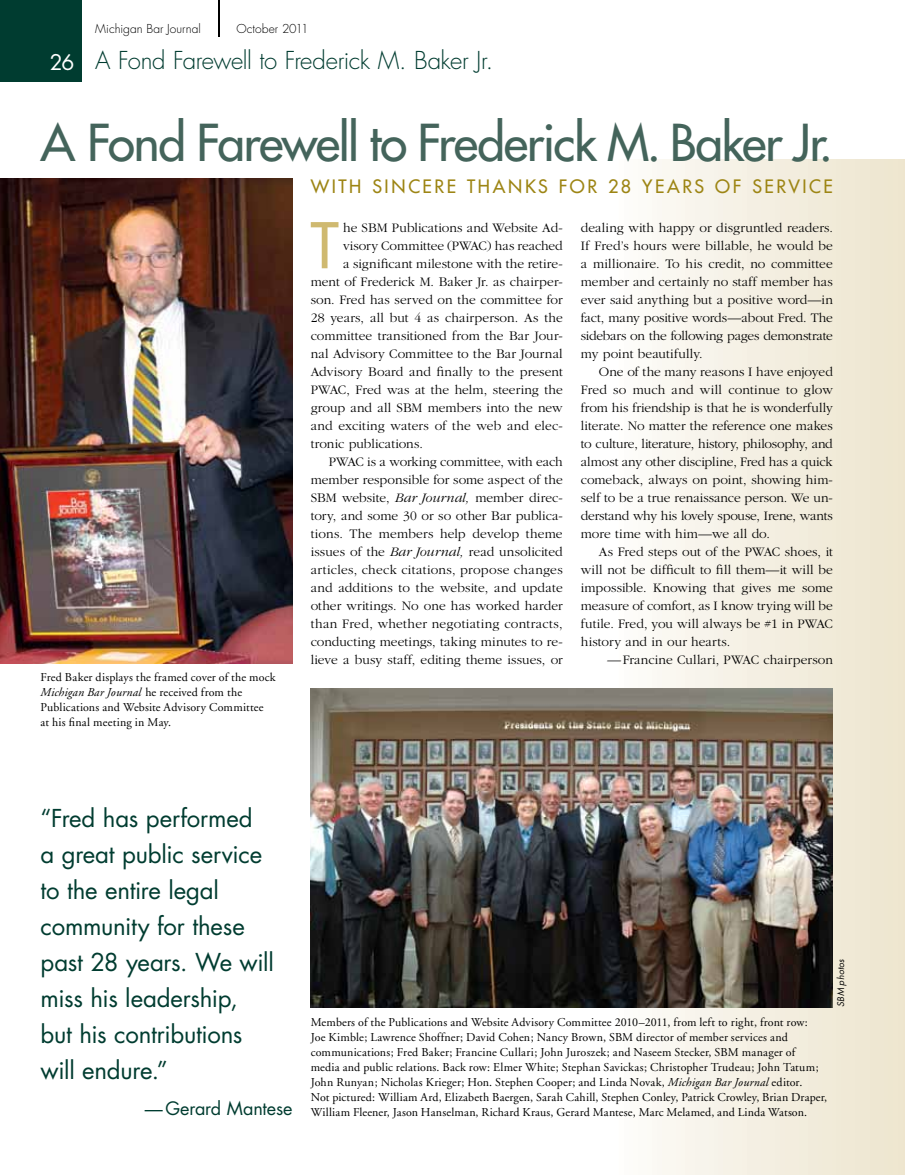
<style>
.page{position:relative;width:905px;height:1175px;background:#fff}
.page>*{position:absolute;margin:0;border:0;box-sizing:border-box;transform-origin:0 0}
.t1{font:61.2px "Futura";color:#cfb970}
.t2{font:49.5px "Futura";letter-spacing:-.03em;color:#44645b}
.t3{font:24px/36px "Futura";letter-spacing:-.01em;color:#003c30}
.t4{font:300 24px "Futura";letter-spacing:-.02em;color:#003c30}
.t5{font:18px "Futura";letter-spacing:.145em;color:#9d8514}
.t6{font:18px "Futura";letter-spacing:-.005em;color:#003c30}
.t7{font:300 13.5px/18px "Garamond";letter-spacing:.005em;color:#000;text-align:justify}
.t8{font:300 13.5px "Garamond";letter-spacing:.025em;color:#000}
.t9{font:12px/15px "Adobe Garamond";letter-spacing:.01em;color:#000}
.t10{font:300 12px "Futura";letter-spacing:.005em;color:#000}
.t11{font:italic 9px "Futura";color:#000}
.s1{font-weight:400;font-size:21px;color:#fff}
.s2{font-style:italic}
</style>
<div class="page">
<hr style="left:218px;top:0;width:2px;height:37px;background:#000">
<div style="left:0;top:0;width:82px;height:82px;background:#003c30"></div>
<div style="left:618px;top:160px;width:286px;height:1014px;background:linear-gradient(to right,#fdfcf9,#ece4cd)"></div>
<img style="left:0;top:178px;width:292px;height:485px">
<img style="left:310px;top:688px;width:522px;height:319px">
<p class="t10" style="left:95px;top:21px;width:107px">Michigan Bar Journal</p>
<p class="t10" style="left:236px;top:21px;width:74px">October 2011</p>
<h3 class="t4" style="left:50px;top:45px;width:445px"><span class="s1">26</span> A Fond Farewell to Frederick M. Baker Jr.</h3>
<h2 class="t2" style="left:40px;top:110px;width:794px">A Fond Farewell to Frederick M. Baker Jr.</h2>
<p class="t9" style="left:40px;top:670px;width:236px">Fred Baker displays the framed cover of the mock <span class="s2">Michigan Bar Journal</span> he received from the Publications and Website Advisory Committee<br>at his final meeting in May.</p>
<h3 class="t5" style="left:310px;top:174px;width:523px">WITH SINCERE THANKS FOR 28 YEARS OF SERVICE</h3>
<p class="t7" style="left:580px;top:219px;width:254px">dealing with happy or disgruntled readers.<br>If Fred’s hours were billable, he would be a millionaire. To his credit, no committee member and certainly no staff member has ever said anything but a positive word—in fact, many positive words—about Fred. The sidebars on the following pages demonstrate my point beautifully.</p>
<p class="t7" style="left:580px;top:363px;width:253px;text-indent:18px">One of the many reasons I have enjoyed Fred so much and will continue to glow from his friendship is that he is wonderfully literate. No matter the reference one makes to culture, literature, history, philosophy, and almost any other discipline, Fred has a quick comeback, always on point, showing him&shy;self to be a true renaissance person. We un&shy;derstand why his lovely spouse, Irene, wants more time with him—we all do.</p>
<p class="t7" style="left:580px;top:543px;width:254px;text-indent:18px">As Fred steps out of the PWAC shoes, it will not be difficult to fill them—it will be impossible. Knowing that gives me some measure of comfort, as I know trying will be futile. Fred, you will always be #1 in PWAC history and in our hearts.</p>
<p class="t7" style="left:607px;top:651px;width:227px">— Francine Cullari, PWAC chairperson</p>
<h1 class="t1" style="left:310px;top:206px;width:29px">T</h1>
<p class="t7" style="left:343px;top:219px;width:221px">he SBM Publications and Website Ad-</p>
<p class="t7" style="left:343px;top:237px;width:221px">visory Committee (PWAC) has reached</p>
<p class="t7" style="left:343px;top:255px;width:221px">a significant milestone with the retire-</p>
<p class="t7" style="left:311px;top:273px;width:253px">ment of Frederick M. Baker Jr. as chairper-</p>
<p class="t7" style="left:311px;top:291px;width:253px">son. Fred has served on the committee for</p>
<p class="t7" style="left:311px;top:309px;width:253px">28 years, all but 4 as chairperson. As the</p>
<p class="t7" style="left:311px;top:327px;width:253px">committee transitioned from the Bar Jour-</p>
<p class="t7" style="left:311px;top:345px;width:253px">nal Advisory Committee to the Bar Journal</p>
<p class="t7" style="left:311px;top:363px;width:253px">Advisory Board and finally to the present</p>
<p class="t7" style="left:311px;top:381px;width:253px">PWAC, Fred was at the helm, steering the</p>
<p class="t7" style="left:311px;top:399px;width:254px">group and all SBM members into the new</p>
<p class="t7" style="left:311px;top:417px;width:253px">and exciting waters of the web and elec-</p>
<p class="t7" style="left:311px;top:435px;width:114px">tronic publications.</p>
<p class="t7" style="left:329px;top:453px;width:235px">PWAC is a working committee, with each</p>
<p class="t7" style="left:311px;top:471px;width:254px">member responsible for some aspect of the</p>
<p class="t7" style="left:311px;top:489px;width:253px">SBM website, <span class="s2">Bar Journal,</span> member direc-</p>
<p class="t7" style="left:311px;top:507px;width:253px">tory, and some 30 or so other Bar publica-</p>
<p class="t7" style="left:311px;top:525px;width:253px">tions. The members help develop theme</p>
<p class="t7" style="left:311px;top:543px;width:253px">issues of the <span class="s2">Bar Journal,</span> read unsolicited</p>
<p class="t8" style="left:311px;top:563px;width:253px">articles, check citations, propose changes</p>
<p class="t7" style="left:311px;top:579px;width:253px">and additions to the website, and update</p>
<p class="t7" style="left:311px;top:597px;width:253px">other writings. No one has worked harder</p>
<p class="t8" style="left:311px;top:617px;width:253px">than Fred, whether negotiating contracts,</p>
<p class="t7" style="left:311px;top:633px;width:253px">conducting meetings, taking minutes to re-</p>
<p class="t7" style="left:311px;top:651px;width:253px">lieve a busy staff, editing theme issues, or</p>
<h3 class="t3" style="left:40px;top:800px;width:235px">“Fred has performed<br>a great public service to the entire legal community for these past 28 years. We will miss his leadership, but his contributions will endure.”</h3>
<h3 class="t6" style="left:145px;top:1096px;width:149px">—Gerard Mantese</h3>
<p class="t9" style="left:310px;top:1015px;width:518px">Members of the Publications and Website Advisory Committee 2010–2011, from left to right, front row:<br>Joe Kimble; Lawrence Shoffner; David Cohen; Nancy Brown, SBM director of member services and communications; Fred Baker; Francine Cullari; John Juroszek; and Naseem Stecker, SBM manager of<br>media and public relations. Back row: Elmer White; Stephan Savickas; Christopher Trudeau; John Tatum; John Runyan; Nicholas Krieger; Hon. Stephen Cooper; and Linda Novak, <span class="s2">Michigan Bar Journal</span> editor.<br>Not pictured: William Ard, Elizabeth Baergen, Sarah Cahill, Stephen Conley, Patrick Crowley, Brian Draper, William Fleener, Jason Hanselman, Richard Kraus, Gerard Mantese, Marc Melamed, and Linda Watson.</p>
<p class="t11" style="left:834px;top:1006px;width:49px;rotate:-90deg">SBM photos</p>
</div>
